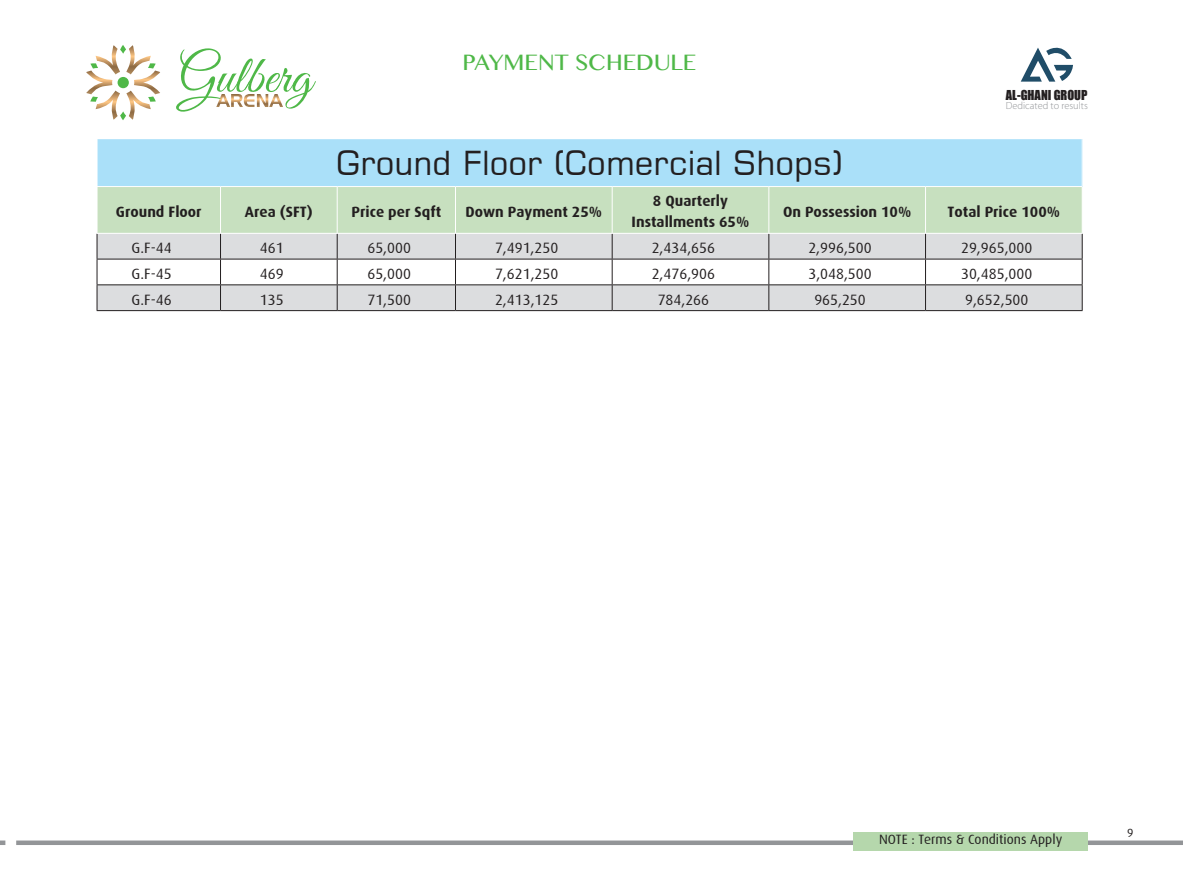
<style>
.page{position:relative;width:1183px;height:886px;background:#fff}
.page>*{position:absolute;margin:0;border:0;box-sizing:border-box;transform-origin:0 0}
.t1{font:33px "Square 721 BT";color:#231f20}
.t2{font:19.8px "Bangla MN";color:#4fb848}
.t3{font:15px "Dax";color:#231f20}
.t4{font:700 15px/21px "Dax";color:#231f20;text-align:center}
.t5{font:13.5px "Dax";color:#231f20}
.t6{font:12.6px "Impact";color:#231f20}
.t7{font:12px "Dax";color:#231f20}
.t8{font:300 10.35px "Myriad Pro";color:#939598}
</style>
<div class="page">
<svg style="left:120px;top:111px;width:6px;height:9px"></svg>
<svg style="left:120px;top:45px;width:6px;height:9px"></svg>
<svg style="left:86px;top:45px;width:34px;height:75px"></svg>
<svg style="left:126px;top:45px;width:34px;height:75px"></svg>
<div style="left:118px;top:77px;width:11px;height:11px;background:#4fb848;border-radius:50%"></div>
<svg style="left:176px;top:48px;width:140px;height:64px"></svg>
<svg style="left:1020px;top:47px;width:53px;height:35px"></svg>
<svg style="left:0;top:840px;width:5px;height:5px"></svg>
<div style="left:16px;top:840px;width:1167px;height:5px;background:#939598"></div>
<div style="left:853px;top:832px;width:234px;height:19px;background:#b5d7ac"></div>
<div style="left:97px;top:139px;width:985px;height:47px;background:#aae0f9"></div>
<div style="left:98px;top:187px;width:983px;height:46px;background:#c7e0bf"></div>
<svg style="left:98px;top:234px;width:983px;height:76px;fill:#dcdddf"></svg>
<hr style="left:97px;top:259px;width:123px;height:1px;background:#231f20">
<hr style="left:220px;top:259px;width:117px;height:1px;background:#231f20">
<hr style="left:337px;top:259px;width:118px;height:1px;background:#231f20">
<hr style="left:455px;top:259px;width:157px;height:1px;background:#231f20">
<hr style="left:612px;top:259px;width:157px;height:1px;background:#231f20">
<hr style="left:769px;top:259px;width:156px;height:1px;background:#231f20">
<hr style="left:925px;top:259px;width:157px;height:1px;background:#231f20">
<hr style="left:97px;top:284px;width:123px;height:1px;background:#231f20">
<svg style="left:97px;top:234px;width:1px;height:76px"></svg>
<hr style="left:220px;top:284px;width:117px;height:1px;background:#231f20">
<svg style="left:220px;top:234px;width:1px;height:76px"></svg>
<hr style="left:337px;top:284px;width:118px;height:1px;background:#231f20">
<svg style="left:337px;top:234px;width:1px;height:76px"></svg>
<hr style="left:455px;top:284px;width:157px;height:1px;background:#231f20">
<svg style="left:455px;top:234px;width:1px;height:76px"></svg>
<hr style="left:612px;top:284px;width:157px;height:1px;background:#231f20">
<svg style="left:612px;top:234px;width:1px;height:76px"></svg>
<hr style="left:769px;top:284px;width:156px;height:1px;background:#231f20">
<svg style="left:768px;top:234px;width:1px;height:76px"></svg>
<hr style="left:925px;top:284px;width:157px;height:1px;background:#231f20">
<svg style="left:925px;top:234px;width:1px;height:76px"></svg>
<svg style="left:1081px;top:234px;width:1px;height:76px"></svg>
<hr style="left:97px;top:310px;width:123px;height:1px;background:#231f20">
<hr style="left:220px;top:310px;width:117px;height:1px;background:#231f20">
<hr style="left:337px;top:310px;width:118px;height:1px;background:#231f20">
<hr style="left:455px;top:310px;width:157px;height:1px;background:#231f20">
<hr style="left:612px;top:310px;width:157px;height:1px;background:#231f20">
<hr style="left:769px;top:310px;width:156px;height:1px;background:#231f20">
<hr style="left:925px;top:310px;width:157px;height:1px;background:#231f20">
<hr style="left:97px;top:139px;width:1px;height:47px;background:#fff">
<hr style="left:1081px;top:139px;width:1px;height:47px;background:#fff">
<hr style="left:220px;top:187px;width:1px;height:46px;background:#fff">
<hr style="left:337px;top:187px;width:1px;height:46px;background:#fff">
<hr style="left:455px;top:187px;width:1px;height:46px;background:#fff">
<hr style="left:612px;top:187px;width:1px;height:46px;background:#fff">
<hr style="left:768px;top:187px;width:1px;height:46px;background:#fff">
<hr style="left:925px;top:187px;width:1px;height:46px;background:#fff">
<h2 class="t2" style="left:462px;top:47px;width:235px">PAYMENT SCHEDULE</h2>
<h1 class="t1" style="left:336px;top:142px;width:508px">Ground Floor (Comercial Shops)</h1>
<p class="t6" style="left:1005px;top:85px;width:83px">AL-GHANI GROUP</p>
<p class="t8" style="left:1005px;top:100px;width:84px">Dedicated to results</p>
<p class="t4" style="left:116px;top:201px;width:87px">Ground Floor</p>
<p class="t4" style="left:245px;top:201px;width:69px">Area (SFT)</p>
<p class="t4" style="left:351px;top:201px;width:91px">Price per Sqft</p>
<p class="t4" style="left:465px;top:201px;width:138px">Down Payment 25%</p>
<p class="t4" style="left:631px;top:191px;width:119px">8 Quarterly<br>Installments 65%</p>
<p class="t4" style="left:783px;top:201px;width:130px">On Possession 10%</p>
<p class="t4" style="left:947px;top:201px;width:114px">Total Price 100%</p>
<p class="t3" style="left:132px;top:239px;width:42px">G.F-44</p>
<p class="t3" style="left:260px;top:239px;width:25px">461</p>
<p class="t3" style="left:367px;top:239px;width:45px">65,000</p>
<p class="t3" style="left:495px;top:239px;width:65px">7,491,250</p>
<p class="t3" style="left:652px;top:239px;width:65px">2,434,656</p>
<p class="t3" style="left:808px;top:239px;width:65px">2,996,500</p>
<p class="t3" style="left:961px;top:239px;width:73px">29,965,000</p>
<p class="t3" style="left:132px;top:265px;width:42px">G.F-45</p>
<p class="t3" style="left:260px;top:265px;width:25px">469</p>
<p class="t3" style="left:367px;top:265px;width:45px">65,000</p>
<p class="t3" style="left:495px;top:265px;width:65px">7,621,250</p>
<p class="t3" style="left:652px;top:265px;width:65px">2,476,906</p>
<p class="t3" style="left:808px;top:265px;width:65px">3,048,500</p>
<p class="t3" style="left:961px;top:265px;width:73px">30,485,000</p>
<p class="t3" style="left:132px;top:291px;width:42px">G.F-46</p>
<p class="t3" style="left:260px;top:291px;width:25px">135</p>
<p class="t3" style="left:367px;top:291px;width:45px">71,500</p>
<p class="t3" style="left:495px;top:291px;width:65px">2,413,125</p>
<p class="t3" style="left:657px;top:291px;width:53px">784,266</p>
<p class="t3" style="left:814px;top:291px;width:53px">965,250</p>
<p class="t3" style="left:965px;top:291px;width:65px">9,652,500</p>
<p class="t5" style="left:879px;top:832px;width:185px">NOTE : Terms &amp; Conditions Apply</p>
<p class="t7" style="left:1127px;top:826px;width:8px">9</p>
</div>
